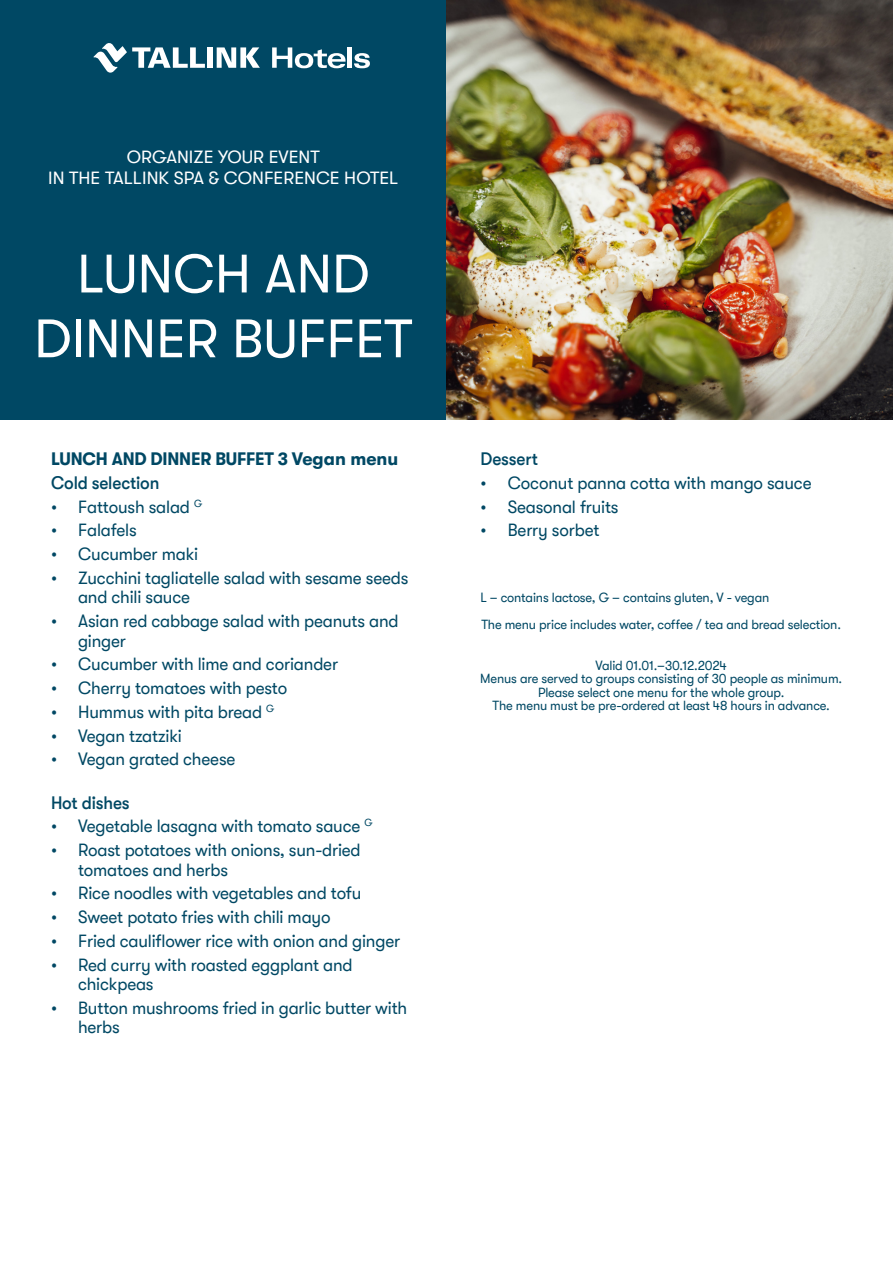
<style>
.page{position:relative;width:893px;height:1263px;background:#fff}
.page>*{position:absolute;margin:0;border:0;box-sizing:border-box;transform-origin:0 0}
.t1{font:54px/64.8px "GT Walsheim Pro";color:#fff;text-align:center}
.t2{font:18px/19.5px "GT Walsheim Pro";letter-spacing:-.01em;color:#004864;scale:.95 1}
.t3{font:18px/21.6px "GT Walsheim Pro";color:#fff;text-align:center}
.t4{font:700 18px "GT Walsheim Pro";letter-spacing:-.01em;color:#004864;scale:.95 1}
.t5{font:500 18px "GT Walsheim Pro";letter-spacing:-.01em;color:#004864;scale:.95 1}
.t6{font:13.5px/13.5px "GT Walsheim Pro";letter-spacing:-.01em;color:#004864;scale:.95 1}
</style>
<div class="page">
<div style="left:0;top:0;width:446px;height:420px;background:#004864"></div>
<svg style="left:272px;top:47px;width:74px;height:21px"></svg>
<hr style="left:348px;top:47px;width:4px;height:21px;background:#fff">
<svg style="left:354px;top:53px;width:16px;height:15px"></svg>
<div style="left:207px;top:47px;width:6px;height:21px;background:#fff"></div>
<svg style="left:217px;top:47px;width:43px;height:21px"></svg>
<svg style="left:94px;top:43px;width:111px;height:30px"></svg>
<img style="left:446px;top:0;width:447px;height:420px">
<p class="t3" style="left:48px;top:146px;width:352px">ORGANIZE YOUR EVENT<br>IN THE TALLINK SPA &amp; CONFERENCE HOTEL</p>
<h1 class="t1" style="left:34px;top:242px;width:380px">LUNCH AND<br>DINNER BUFFET</h1>
<p class="t4" style="left:51px;top:449px;width:367px">LUNCH AND DINNER BUFFET 3 Vegan menu</p>
<p class="t5" style="left:51px;top:472px;width:116px">Cold selection</p>
<p class="t2" style="left:51px;top:497px;width:161px">• Fattoush salad <sup>G</sup></p>
<p class="t2" style="left:51px;top:520px;width:92px">• Falafels</p>
<p class="t2" style="left:51px;top:544px;width:156px">• Cucumber maki</p>
<p class="t2" style="left:78px;top:568px;width:349px;text-indent:-27px">• Zucchini tagliatelle salad with sesame seeds and chili sauce</p>
<p class="t2" style="left:78px;top:611px;width:339px;text-indent:-27px">• Asian red cabbage salad with peanuts and ginger</p>
<p class="t2" style="left:51px;top:654px;width:304px">• Cucumber with lime and coriander</p>
<p class="t2" style="left:51px;top:678px;width:250px">• Cherry tomatoes with pesto</p>
<p class="t2" style="left:51px;top:702px;width:237px">• Hummus with pita bread <sup>G</sup></p>
<p class="t2" style="left:51px;top:726px;width:139px">• Vegan tzatziki</p>
<p class="t2" style="left:51px;top:749px;width:196px">• Vegan grated cheese</p>
<p class="t5" style="left:51px;top:792px;width:84px">Hot dishes</p>
<p class="t2" style="left:51px;top:816px;width:340px">• Vegetable lasagna with tomato sauce <sup>G</sup></p>
<p class="t2" style="left:78px;top:840px;width:299px;text-indent:-27px">• Roast potatoes with onions, sun-dried tomatoes and herbs</p>
<p class="t2" style="left:51px;top:883px;width:328px">• Rice noodles with vegetables and tofu</p>
<p class="t2" style="left:51px;top:907px;width:296px">• Sweet potato fries with chili mayo</p>
<p class="t2" style="left:51px;top:931px;width:369px">• Fried cauliflower rice with onion and ginger</p>
<p class="t2" style="left:78px;top:955px;width:291px;text-indent:-27px">• Red curry with roasted eggplant and chickpeas</p>
<p class="t2" style="left:78px;top:998px;width:348px;text-indent:-27px">• Button mushrooms fried in garlic butter with herbs</p>
<p class="t5" style="left:480px;top:449px;width:62px">Dessert</p>
<p class="t2" style="left:480px;top:473px;width:350px">• Coconut panna cotta with mango sauce</p>
<p class="t2" style="left:480px;top:497px;width:147px">• Seasonal fruits</p>
<p class="t2" style="left:480px;top:520px;width:127px">• Berry sorbet</p>
<p class="t6" style="left:480px;top:584px;width:381px;line-height:27px">L – contains lactose, G – contains gluten, V - vegan<br>The menu price includes water, coffee / tea and bread selection.</p>
<p class="t6" style="left:480px;top:658px;width:383px;text-align:center">Valid 01.01.–30.12.2024<br>Menus are served to groups consisting of 30 people as minimum.<br>Please select one menu for the whole group.<br>The menu must be pre-ordered at least 48 hours in advance.</p>
</div>
